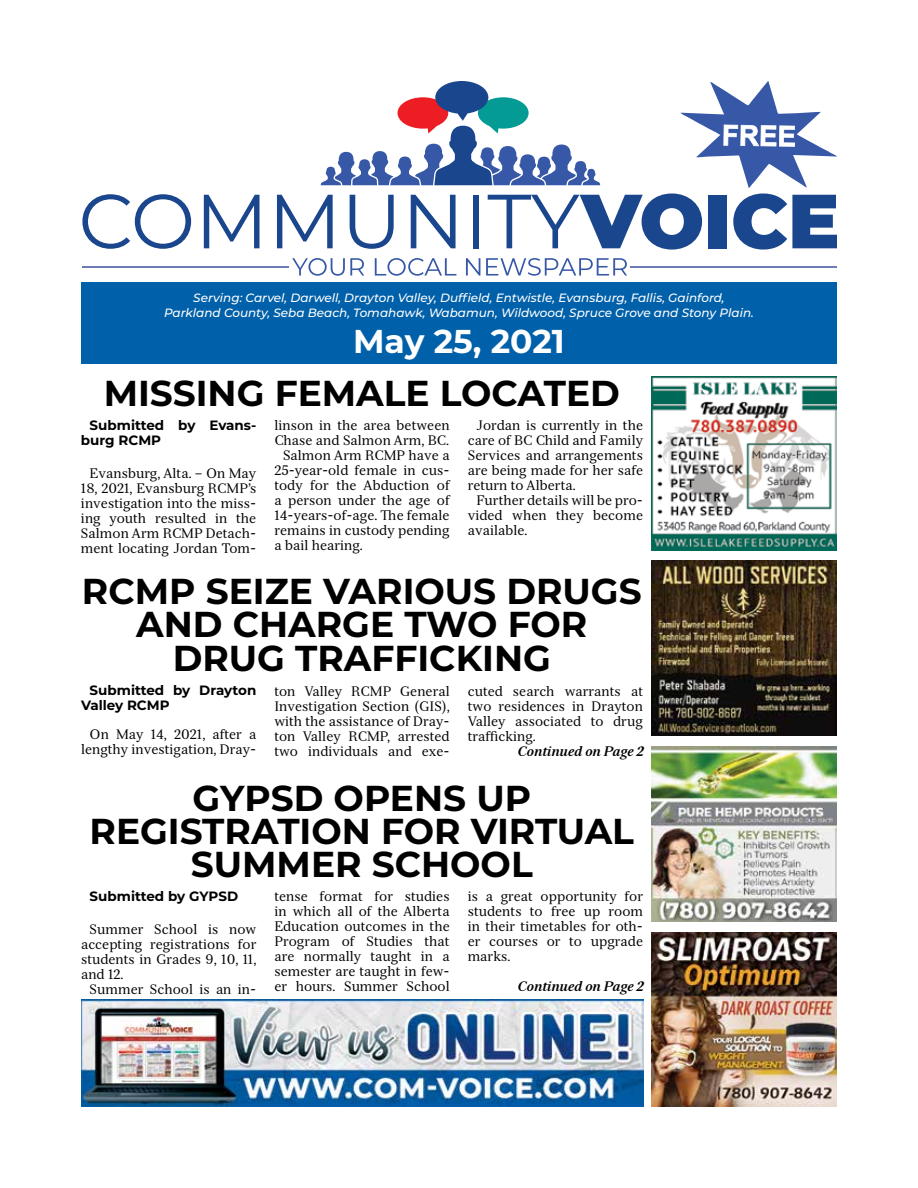
<style>
.page{position:relative;width:918px;height:1188px;background:#fff}
.page>*{position:absolute;margin:0;border:0;box-sizing:border-box;transform-origin:0 0}
.t1{font:700 36px/33px "Montserrat";color:#000;text-align:center}
.t2{font:700 33px "Montserrat";color:#fff}
.t3{font:13.5px/15px "Serif 12 Beta";color:#000;text-align:justify}
.t4{font:700 13.5px/15px "Montserrat";color:#000}
.t5{font:italic 700 13.5px "Serif 12 Beta";color:#000}
.t6{font:italic 500 12px/14.4px "Montserrat";color:#fff;text-align:center}
</style>
<div class="page">
<div style="left:81px;top:282px;width:756px;height:81px;background:#0060a9"></div>
<hr style="left:82px;top:266px;width:207px;height:2px;background:#6c7bb5">
<hr style="left:630px;top:266px;width:207px;height:2px;background:#6c7bb5">
<svg style="left:292px;top:258px;width:72px;height:18px"></svg>
<svg style="left:375px;top:258px;width:81px;height:18px"></svg>
<svg style="left:466px;top:258px;width:14px;height:18px"></svg>
<svg style="left:486px;top:258px;width:141px;height:18px"></svg>
<svg style="left:82px;top:194px;width:109px;height:55px"></svg>
<svg style="left:204px;top:195px;width:56px;height:53px"></svg>
<svg style="left:277px;top:81px;width:560px;height:169px"></svg>
<img style="left:81px;top:1000px;width:562px;height:107px">
<img style="left:652px;top:376px;width:185px;height:175px">
<img style="left:652px;top:561px;width:185px;height:174px">
<img style="left:652px;top:747px;width:185px;height:174px">
<img style="left:652px;top:932px;width:185px;height:175px">
<p class="t6" style="left:164px;top:290px;width:591px">Serving: Carvel, Darwell, Drayton Valley, Duffield, Entwistle, Evansburg, Fallis, Gainford,<br>Parkland County, Seba Beach, Tomahawk, Wabamun, Wildwood, Spruce Grove and Stony Plain.</p>
<h2 class="t2" style="left:353px;top:318px;width:213px">MAY 25, 2021</h2>
<h1 class="t1" style="left:104px;top:375px;width:518px">MISSING FEMALE LOCATED</h1>
<p class="t4" style="left:81px;top:417px;width:177px;text-indent:9px">SUBMITTED BY EVANS-<br>BURG RCMP</p>
<p class="t3" style="left:81px;top:466px;width:177px;text-indent:9px">Evansburg, Alta. – On May 18, 2021, Evansburg RCMP’s investigation into the miss&shy;ing youth resulted in the Salmon Arm RCMP Detach&shy;ment locating Jordan Tom-</p>
<p class="t3" style="left:274px;top:418px;width:177px">linson in the area between</p>
<p class="t3" style="left:274px;top:433px;width:176px">Chase and Salmon Arm, BC.</p>
<p class="t3" style="left:283px;top:448px;width:168px">Salmon Arm RCMP have a</p>
<p class="t3" style="left:274px;top:463px;width:177px">25-year-old female in cus-</p>
<p class="t3" style="left:274px;top:478px;width:177px">tody for the Abduction of</p>
<p class="t3" style="left:274px;top:493px;width:177px">a person under the age of</p>
<p class="t3" style="left:274px;top:508px;width:177px">14-years-of-age. The female</p>
<p class="t3" style="left:274px;top:523px;width:177px">remains in custody pending</p>
<p class="t3" style="left:274px;top:538px;width:90px">a bail hearing.</p>
<p class="t3" style="left:468px;top:418px;width:177px;text-indent:9px">Jordan is currently in the care of BC Child and Family Services and arrangements are being made for her safe return to Alberta.</p>
<p class="t3" style="left:468px;top:493px;width:177px;text-indent:9px">Further details will be pro&shy;vided when they become available.</p>
<h1 class="t1" style="left:82px;top:573px;width:561px">RCMP SEIZE VARIOUS DRUGS<br>AND CHARGE TWO FOR<br>DRUG TRAFFICKING</h1>
<p class="t4" style="left:81px;top:682px;width:177px;text-indent:9px">SUBMITTED BY DRAYTON<br>VALLEY RCMP</p>
<p class="t3" style="left:81px;top:727px;width:177px;text-align:right">On May 14, 2021, after a lengthy investigation, Dray-</p>
<p class="t3" style="left:274px;top:683px;width:177px">ton Valley RCMP General Investigation Section (GIS), with the assistance of Dray&shy;ton Valley RCMP, arrested two individuals and exe-</p>
<p class="t3" style="left:468px;top:683px;width:177px">cuted search warrants at two residences in Drayton Valley associated to drug trafficking.</p>
<p class="t5" style="left:518px;top:743px;width:127px">Continued on Page 2</p>
<h1 class="t1" style="left:193px;top:779px;width:311px">GYPSD OPENS UP</h1>
<h1 class="t1" style="left:90px;top:812px;width:546px">REGISTRATION FOR VIRTUAL</h1>
<h1 class="t1" style="left:191px;top:845px;width:343px">SUMM ER SCHOOL</h1>
<p class="t4" style="left:90px;top:888px;width:140px">SUBMITTED BY GYPSD</p>
<p class="t3" style="left:81px;top:922px;width:177px;text-indent:9px">Summer School is now accepting registrations for students in Grades 9, 10, 11, and 12.</p>
<p class="t3" style="left:90px;top:982px;width:168px">Summer School is an in-</p>
<p class="t3" style="left:274px;top:889px;width:177px">tense format for studies in which all of the Alberta Education outcomes in the Program of Studies that are normally taught in a semester are taught in few&shy;er hours. Summer School</p>
<p class="t3" style="left:468px;top:889px;width:177px">is a great opportunity for students to free up room in their timetables for oth&shy;er courses or to upgrade marks.</p>
<p class="t5" style="left:518px;top:978px;width:127px">Continued on Page 2</p>
</div>
